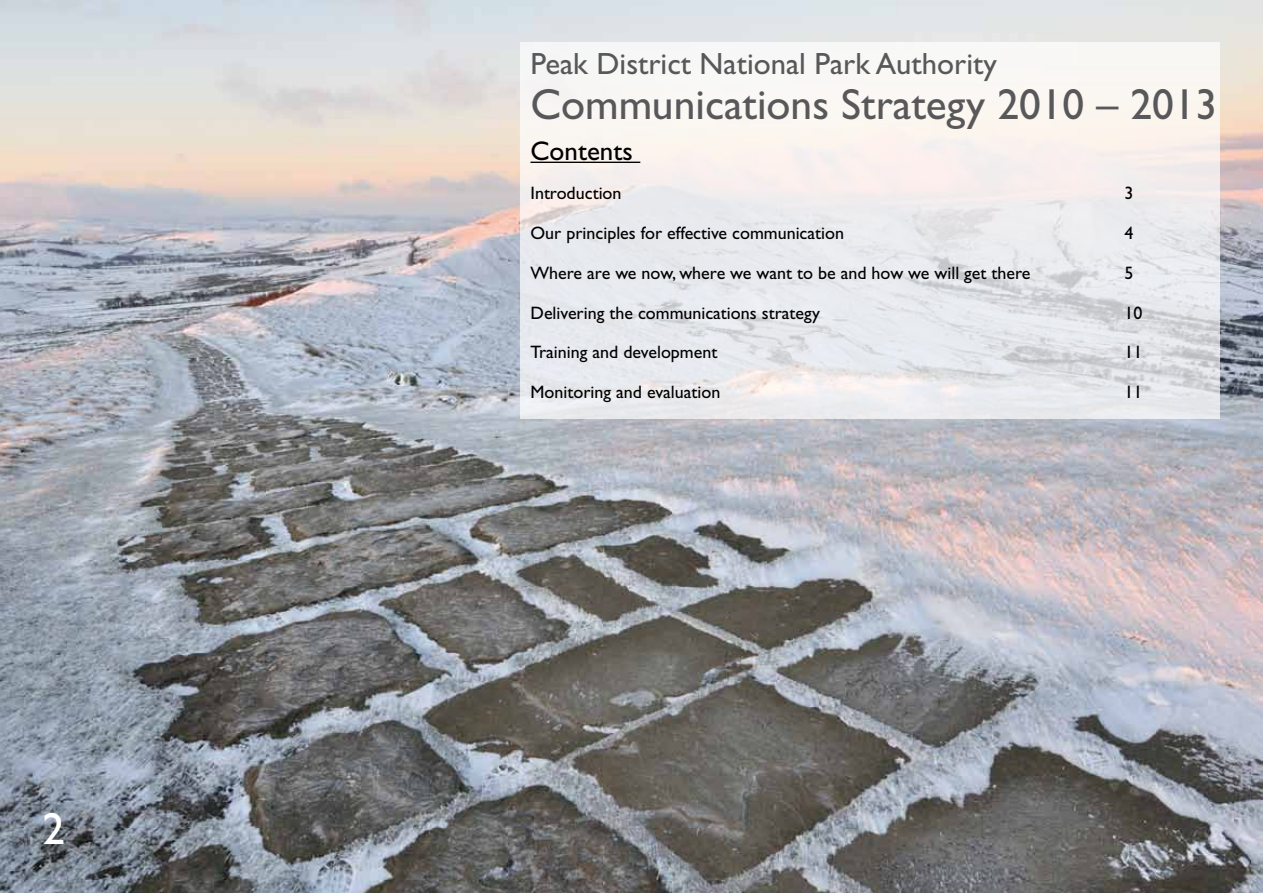
<style>
.page{position:relative;width:1263px;height:893px;background:#fff}
.page>*{position:absolute;margin:0;border:0;box-sizing:border-box;transform-origin:0 0}
.t1{font:45px "Gill Sans";color:#fff}
.t2{font:43.5px "Gill Sans";color:#58585a}
.t3{font:30.75px "Gill Sans";color:#58585a}
.t4{font:27px "Gill Sans";color:#000}
.t5{font:18px "Gill Sans";color:#000}
</style>
<div class="page">
<img style="left:0;top:0;width:1263px;height:893px">
<svg style="left:520px;top:43px;width:700px;height:376px;fill:#ecedee"></svg>
<hr style="left:530px;top:162px;width:110px;height:1px;background:#000">
<h1 class="t1" style="left:43px;top:803px;width:24px">2</h1>
<h3 class="t3" style="left:530px;top:46px;width:468px">Peak District National Park Authority</h3>
<h2 class="t2" style="left:530px;top:79px;width:688px">Communications Strategy 2010 – 2013</h2>
<h3 class="t4" style="left:530px;top:135px;width:104px">Contents</h3>
<p class="t5" style="left:530px;top:183px;width:93px">Introduction</p>
<p class="t5" style="left:1124px;top:183px;width:10px">3</p>
<p class="t5" style="left:530px;top:223px;width:315px">Our principles for effective communication</p>
<p class="t5" style="left:1124px;top:223px;width:10px">4</p>
<p class="t5" style="left:530px;top:262px;width:502px">Where are we now, where we want to be and how we will get there</p>
<p class="t5" style="left:1124px;top:262px;width:10px">5</p>
<p class="t5" style="left:530px;top:302px;width:291px">Delivering the communications strategy</p>
<p class="t5" style="left:1124px;top:302px;width:19px">10</p>
<p class="t5" style="left:530px;top:342px;width:188px">Training and development</p>
<p class="t5" style="left:1124px;top:342px;width:19px">11</p>
<p class="t5" style="left:530px;top:382px;width:191px">Monitoring and evaluation</p>
<p class="t5" style="left:1124px;top:382px;width:19px">11</p>
</div>
